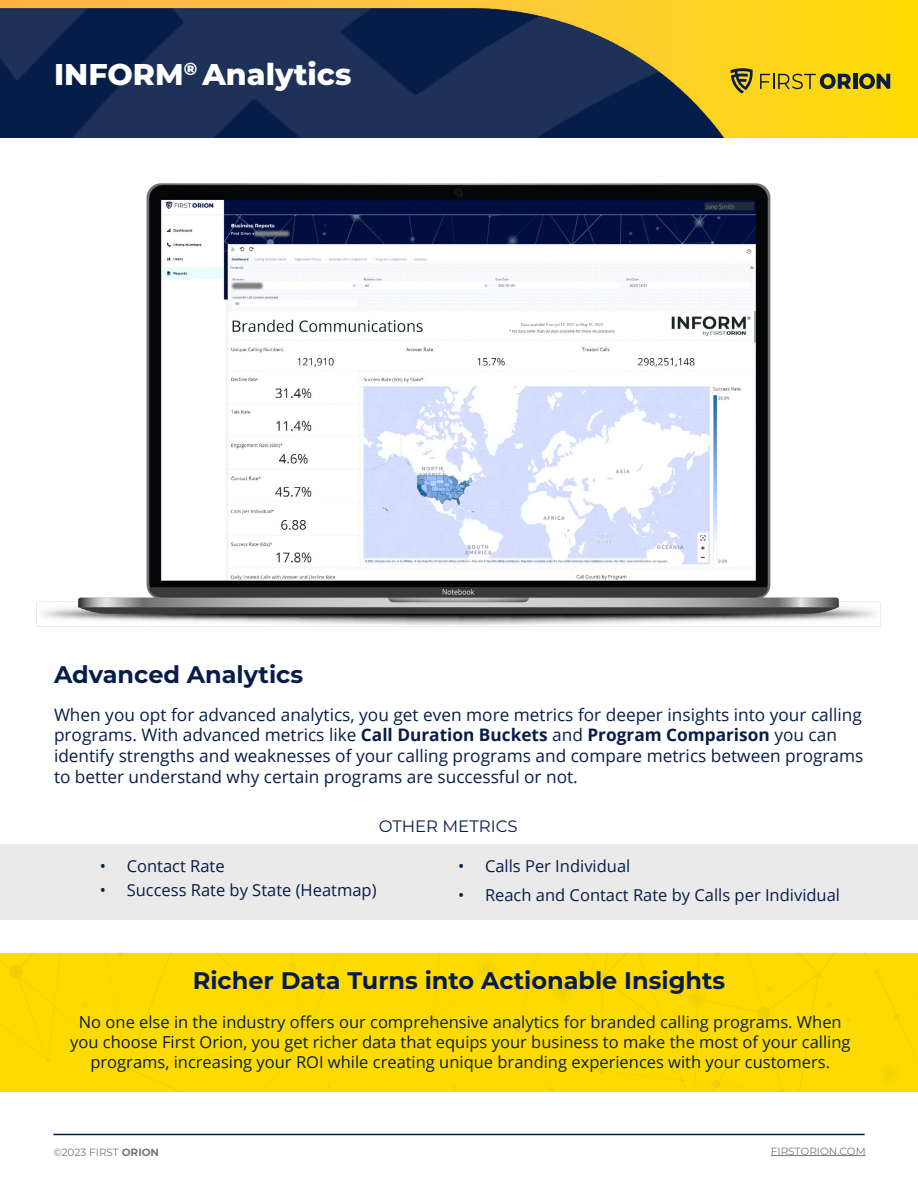
<style>
.page{position:relative;width:918px;height:1188px;background:#fff}
.page>*{position:absolute;margin:0;border:0;box-sizing:border-box;transform-origin:0 0}
.t1{font:800 30px "Montserrat";color:#fff}
.t2{font:700 24px "Montserrat";color:#071d49}
.t3{font:17.25px/20.7px "Open Sans";color:#071d49}
.t4{font:16.5px/19.8px "Open Sans";color:#071d49;text-align:center}
.t5{font:16.5px "Montserrat";color:#071d49}
.t6{font:10.5px "Montserrat";color:#777878}
.s1{font-weight:700}
</style>
<div class="page">
<div style="left:0;top:844px;width:918px;height:76px;background:#eaeaea"></div>
<div style="left:0;top:953px;width:918px;height:138px;background:#fedb00"></div>
<hr style="left:53px;top:1134px;width:812px;height:1px;background:#071d49">
<img style="left:0;top:0;width:918px;height:138px">
<img style="left:36px;top:183px;width:845px;height:444px">
<svg style="left:760px;top:73px;width:91px;height:16px"></svg>
<hr style="left:853px;top:74px;width:4px;height:15px;background:#071d49">
<svg style="left:859px;top:73px;width:31px;height:16px"></svg>
<svg style="left:731px;top:68px;width:22px;height:25px"></svg>
<hr style="left:771px;top:1155px;width:95px;height:1px;background:#777878">
<h1 class="t1" style="left:54px;top:52px;width:299px">INFORM<sup>®</sup> Analytics</h1>
<h2 class="t2" style="left:54px;top:657px;width:251px">Advanced Analytics</h2>
<p class="t3" style="left:54px;top:703px;width:811px">When you opt for advanced analytics, you get even more metrics for deeper insights into your calling programs. With advanced metrics like <span class="s1">Call Duration Buckets</span> and <span class="s1">Program Comparison</span> you can identify strengths and weaknesses of your calling programs and compare metrics between programs to better understand why certain programs are successful or not.</p>
<p class="t5" style="left:379px;top:815px;width:140px">OTHER METRICS</p>
<p class="t4" style="left:100px;top:856px;width:126px">• Contact Rate</p>
<p class="t4" style="left:100px;top:880px;width:278px">• Success Rate by State (Heatmap)</p>
<p class="t4" style="left:458px;top:856px;width:174px">• Calls Per Individual</p>
<p class="t4" style="left:458px;top:884px;width:384px">• Reach and Contact Rate by Calls per Individual</p>
<h2 class="t2" style="left:193px;top:963px;width:534px">Richer Data Turns into Actionable Insights</h2>
<p class="t4" style="left:70px;top:1012px;width:782px">No one else in the industry offers our comprehensive analytics for branded calling programs. When you choose First Orion, you get richer data that equips your business to make the most of your calling programs, increasing your ROI while creating unique branding experiences with your customers.</p>
<p class="t6" style="left:53px;top:1145px;width:107px">©2023 FIRST <span class="s1">ORION</span></p>
<p class="t6" style="left:771px;top:1144px;width:96px">FIRSTORION.COM</p>
</div>
